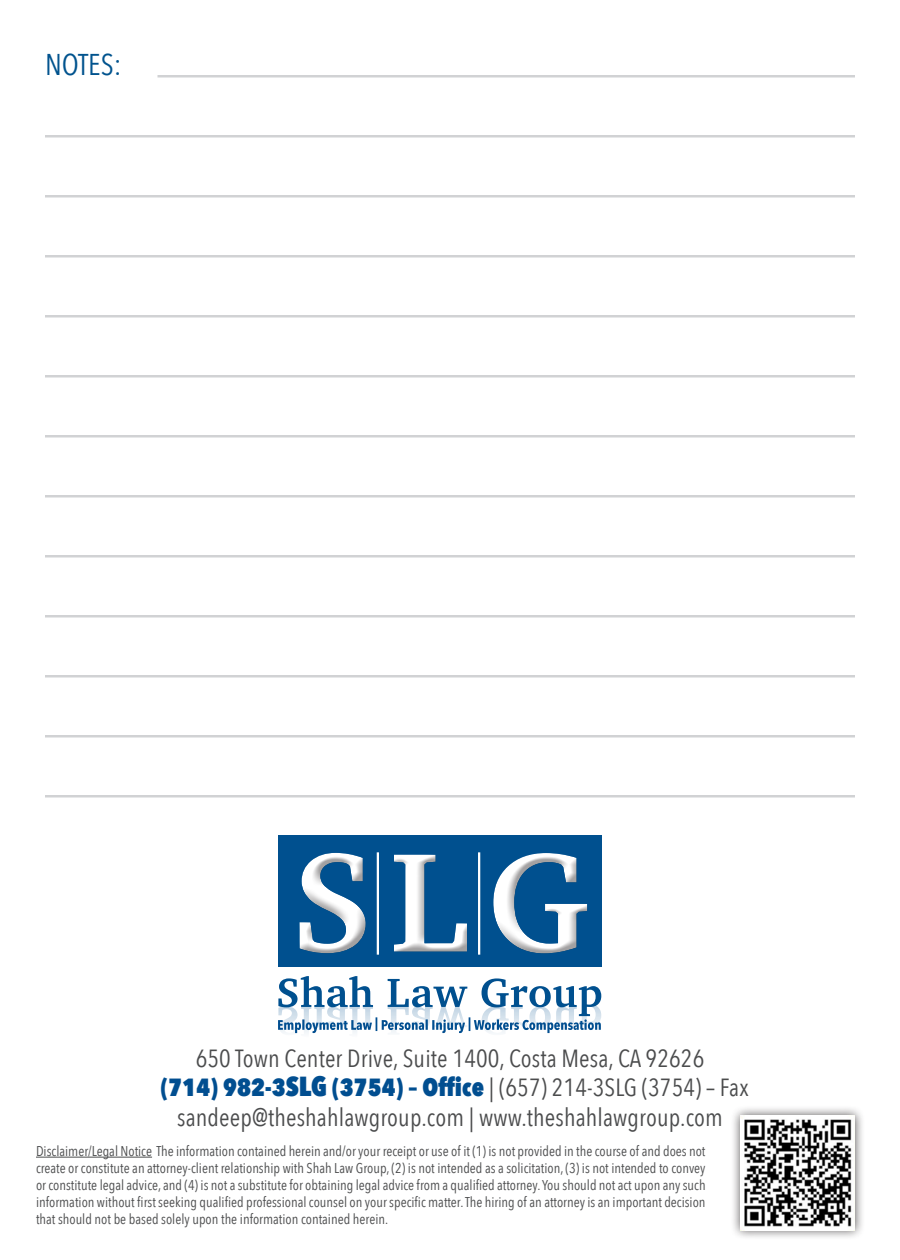
<style>
.page{position:relative;width:900px;height:1260px;background:#fff}
.page>*{position:absolute;margin:0;border:0;box-sizing:border-box;transform-origin:0 0}
.t1{font:700 144.5px "Charter";color:#fff}
.t2{font:30px "Avenir Next Condensed";color:#00538e}
.t3{font:24.75px "Avenir Next Condensed";letter-spacing:.005em;color:#4b4c4d}
.t4{font:14.25px/17px "Avenir Next Condensed";color:#4b4c4d;text-align:justify}
.s1{font-weight:800;color:#014e90}
.s2{font-weight:800;font-size:27.5px;color:#014e90}
</style>
<div class="page">
<hr style="left:158px;top:75px;width:697px;height:3px;background:#d1d2d4">
<hr style="left:45px;top:135px;width:810px;height:3px;background:#d1d2d4">
<hr style="left:45px;top:195px;width:810px;height:3px;background:#d1d2d4">
<hr style="left:45px;top:255px;width:810px;height:3px;background:#d1d2d4">
<hr style="left:45px;top:315px;width:810px;height:3px;background:#d1d2d4">
<hr style="left:45px;top:375px;width:810px;height:3px;background:#d1d2d4">
<hr style="left:45px;top:435px;width:810px;height:3px;background:#d1d2d4">
<hr style="left:45px;top:495px;width:810px;height:3px;background:#d1d2d4">
<hr style="left:45px;top:555px;width:810px;height:3px;background:#d1d2d4">
<hr style="left:45px;top:615px;width:810px;height:3px;background:#d1d2d4">
<hr style="left:45px;top:675px;width:810px;height:3px;background:#d1d2d4">
<hr style="left:45px;top:735px;width:810px;height:3px;background:#d1d2d4">
<hr style="left:45px;top:795px;width:810px;height:3px;background:#d1d2d4">
<div style="left:278px;top:836px;width:323px;height:131px;background:#00508f"></div>
<div style="left:291px;top:848px;width:306px;height:114px;background:#231f20;opacity:.42"></div>
<svg style="left:278px;top:976px;width:323px;height:58px"></svg>
<div style="left:730px;top:1105px;width:135px;height:135px;background:#231f20;opacity:.75"></div>
<img style="left:740px;top:1116px;width:115px;height:114px">
<hr style="left:36px;top:1157px;width:116px;height:1px;background:#4b4c4d">
<p class="t2" style="left:45px;top:39px;width:78px">NOTES:</p>
<h1 class="t1" style="left:291px;top:777px;width:301px">SL G</h1>
<p class="t3" style="left:196px;top:1037px;width:510px">650 Town Center Drive, Suite 1400, Costa Mesa, CA 92626</p>
<p class="t3" style="left:161px;top:1067px;width:589px"><span class="s1">(714) 982-3</span><span class="s2">SLG</span> <span class="s1">(3754) – Office</span> | (657) 214-3SLG (3754) – Fax</p>
<p class="t3" style="left:177px;top:1096px;width:547px">sandeep@theshahlawgroup.com | www.theshahlawgroup.com</p>
<p class="t4" style="left:36px;top:1142px;width:671px">Disclaimer/Legal Notice The information contained herein and/or your receipt or use of it (1) is not provided in the course of and does not create or constitute an attorney-client relationship with Shah Law Group, (2) is not intended as a solicitation, (3) is not intended to convey or constitute legal advice, and (4) is not a substitute for obtaining legal advice from a qualified attorney. You should not act upon any such information without first seeking qualified professional counsel on your specific matter. The hiring of an attorney is an important decision that should not be based solely upon the information contained herein.</p>
</div>
